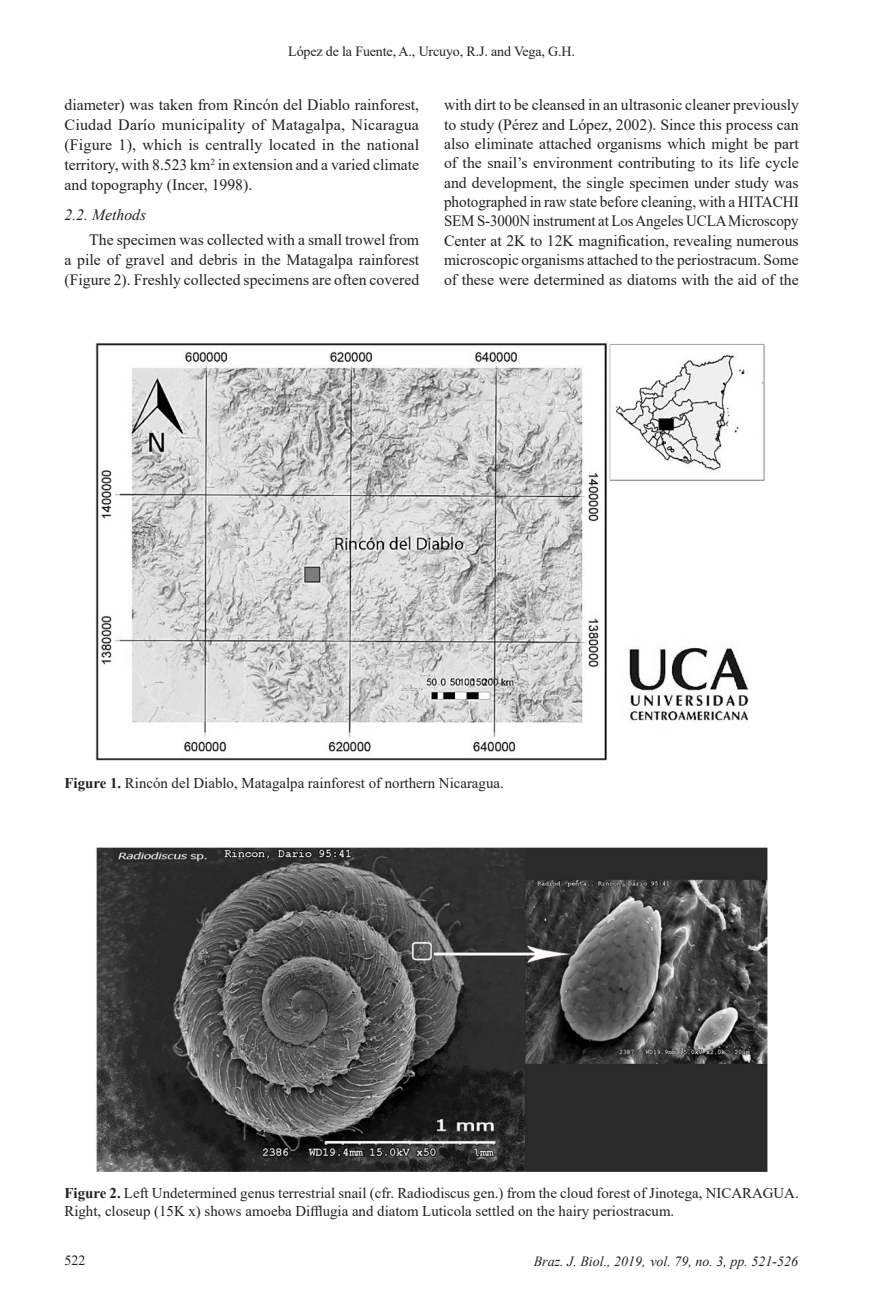
<style>
.page{position:relative;width:893px;height:1315px;background:#fff}
.page>*{position:absolute;margin:0;border:0;box-sizing:border-box;transform-origin:0 0}
.Paragraph{font:15.75px/19.4px "Times New Roman";color:#231f20;text-align:justify}
.Heading2{font:italic 15.75px "Times New Roman";color:#231f20}
.FigureCaption{font:14.88px/17.8px "Times New Roman";color:#231f20}
.t1{font:14px "Times New Roman";letter-spacing:-.01em;color:#231f20}
.t2{font:italic 14px "Times New Roman";color:#231f20}
.s1{font-weight:700}
</style>
<div class="page">
<img style="left:96px;top:343px;width:669px;height:418px">
<img style="left:96px;top:847px;width:671px;height:325px">
<p class="t1" style="left:288px;top:42px;width:288px">López de la Fuente, A., Urcuyo, R.J. and Vega, G.H.</p>
<p class="Paragraph" style="left:64px;top:94px;width:356px;line-height:19.9px">diameter) was taken from Rincón del Diablo rainforest, Ciudad Darío municipality of Matagalpa, Nicaragua (Figure 1), which is centrally located in the national territory, with 8.523 km<sup>2</sup> in extension and a varied climate and topography (Incer, 1998).</p>
<p class="Heading2" style="left:64px;top:203px;width:83px">2.2. Methods</p>
<p class="Paragraph" style="left:64px;top:229px;width:356px;line-height:19.9px;text-indent:25px">The specimen was collected with a small trowel from a pile of gravel and debris in the Matagalpa rainforest (Figure 2). Freshly collected specimens are often covered</p>
<p class="Paragraph" style="left:444px;top:95px;width:356px">with dirt to be cleansed in an ultrasonic cleaner previously to study (Pérez and López, 2002). Since this process can also eliminate attached organisms which might be part of the snail’s environment contributing to its life cycle and development, the single specimen under study was photographed in raw state before cleaning, with a HITACHI SEM S-3000N instrument at Los Angeles UCLA Microscopy Center at 2K to 12K magnification, revealing numerous microscopic organisms attached to the periostracum. Some of these were determined as diatoms with the aid of the</p>
<p class="FigureCaption" style="left:64px;top:774px;width:441px"><span class="s1">Figure 1.</span> Rincón del Diablo, Matagalpa rainforest of northern Nicaragua.</p>
<p class="FigureCaption" style="left:64px;top:1183px;width:736px"><span class="s1">Figure 2.</span> Left Undetermined genus terrestrial snail (cfr. Radiodiscus gen.) from the cloud forest of Jinotega, NICARAGUA.<br>Right, closeup (15K x) shows amoeba Difflugia and diatom Luticola settled on the hairy periostracum.</p>
<p class="t2" style="left:534px;top:1251px;width:266px">Braz. J. Biol., 2019, vol. 79, no. 3, pp. 521-526</p>
</div>
